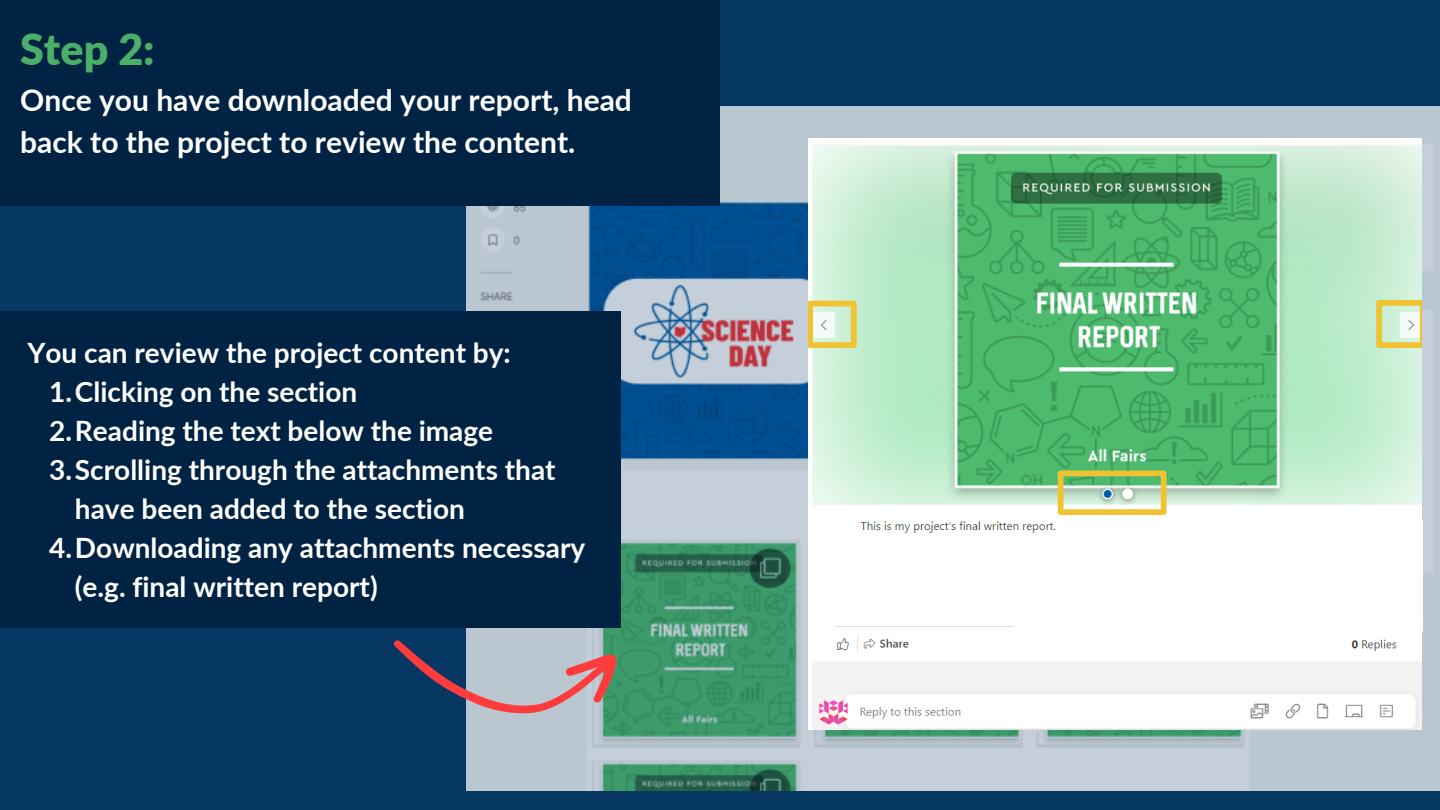
<style>
.page{position:relative;width:1440px;height:810px;background:#073763}
.page>*{position:absolute;margin:0;border:0;box-sizing:border-box;transform-origin:0 0}
.t1{font:900 43px "Lato";color:#4caf69}
.t2{font:700 30px/42px "Lato";color:#fff}
.t3{font:700 28px "Lato";color:#fff}
</style>
<div class="page">
<img style="left:467px;top:106px;width:973px;height:684px">
<div style="left:0;top:311px;width:621px;height:316px;background:#002343"></div>
<div style="left:0;top:0;width:719px;height:206px;background:#002343"></div>
<img style="left:808px;top:138px;width:614px;height:591px">
<div style="left:1014px;top:555px;width:408px;height:77px;background:#fff"></div>
<svg style="left:392px;top:536px;width:242px;height:243px"></svg>
<h1 class="t1" style="left:20px;top:22px;width:136px">Step 2:</h1>
<p class="t2" style="left:20px;top:79px;width:613px">Once you have downloaded your report, head back to the project to review the content.</p>
<p class="t3" style="left:27px;top:335px;width:485px">You can review the project content by:</p>
<p class="t3" style="left:49px;top:374px;width:309px">1.Clicking on the section</p>
<p class="t3" style="left:49px;top:413px;width:445px">2.Reading the text below the image</p>
<p class="t3" style="left:49px;top:452px;width:508px">3.Scrolling through the attachments that</p>
<p class="t3" style="left:75px;top:491px;width:391px">have been added to the section</p>
<p class="t3" style="left:49px;top:530px;width:537px">4.Downloading any attachments necessary</p>
<p class="t3" style="left:75px;top:569px;width:304px">(e.g. final written report)</p>
</div>
